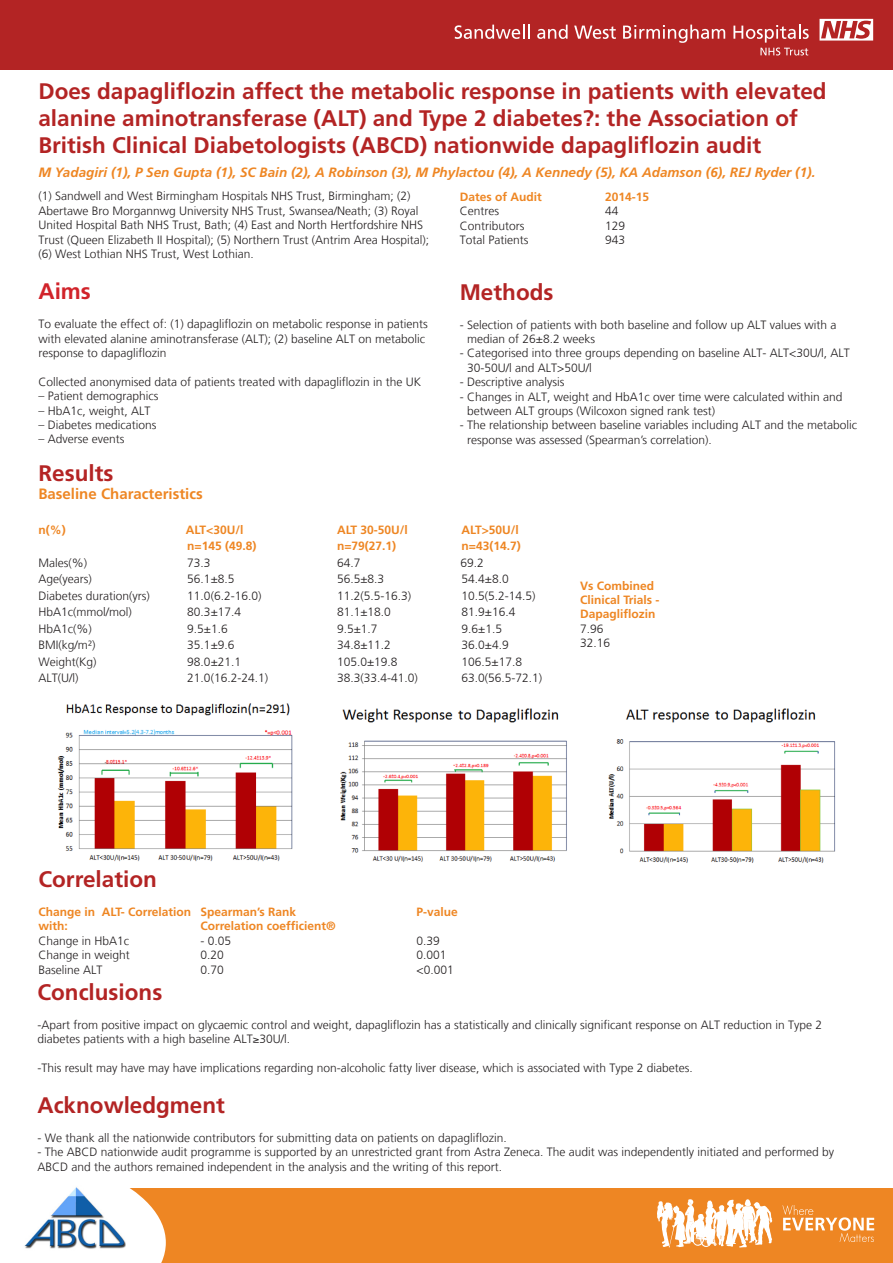
<style>
.page{position:relative;width:893px;height:1263px;background:#fff}
.page>*{position:absolute;margin:0;border:0;box-sizing:border-box;transform-origin:0 0}
.t1{font:700 22.5px/27px "Frutiger";color:#b32424}
.t2{font:700 22.5px "Frutiger";color:#b42424}
.t3{font:700 22.5px "Frutiger";color:#d1232a}
.t4{font:700 15px "Frutiger";color:#ee8623}
.t5{font:italic 700 13.5px "Frutiger LT Std";color:#ee8623}
.t6{font:300 12px/14.4px "Frutiger LT";color:#231f20}
.t7{font:700 12px/14.4px "Frutiger";color:#ee8623}
</style>
<div class="page">
<img style="left:57px;top:703px;width:236px;height:158px">
<img style="left:340px;top:708px;width:227px;height:154px">
<img style="left:608px;top:708px;width:228px;height:155px">
<div style="left:0;top:0;width:893px;height:69px;background:#b32424"></div>
<div style="left:0;top:1188px;width:893px;height:75px;background:#ee8623"></div>
<svg style="left:819px;top:19px;width:54px;height:22px"></svg>
<svg style="left:455px;top:25px;width:75px;height:14px"></svg>
<svg style="left:537px;top:25px;width:31px;height:14px"></svg>
<svg style="left:574px;top:26px;width:42px;height:13px"></svg>
<svg style="left:623px;top:25px;width:102px;height:18px"></svg>
<svg style="left:733px;top:25px;width:76px;height:30px"></svg>
<svg style="left:657px;top:1199px;width:115px;height:48px"></svg>
<svg style="left:782px;top:1205px;width:92px;height:37px"></svg>
<svg style="left:0;top:1188px;width:166px;height:75px;background:#fcf0e5"></svg>
<img style="left:22px;top:1187px;width:103px;height:65px">
<h1 class="t1" style="left:38px;top:77px;width:790px">Does dapagliflozin affect the metabolic response in patients with elevated alanine aminotransferase (ALT) and Type 2 diabetes?: the Association of<br>British Clinical Diabetologists (ABCD) nationwide dapagliflozin audit</h1>
<p class="t5" style="left:38px;top:164px;width:778px">M Yadagiri (1), P Sen Gupta (1), SC Bain (2), A Robinson (3), M Phylactou (4), A Kennedy (5), KA Adamson (6), REJ Ryder (1).</p>
<p class="t6" style="left:38px;top:189px;width:392px">(1) Sandwell and West Birmingham Hospitals NHS Trust, Birmingham; (2)<br>Abertawe Bro Morgannwg University NHS Trust, Swansea/Neath; (3) Royal United Hospital Bath NHS Trust, Bath; (4) East and North Hertfordshire NHS Trust (Queen Elizabeth II Hospital); (5) Northern Trust (Antrim Area Hospital); (6) West Lothian NHS Trust, West Lothian.</p>
<h1 class="t3" style="left:38px;top:278px;width:54px">Aims</h1>
<p class="t6" style="left:38px;top:317px;width:391px">To evaluate the effect of: (1) dapagliflozin on metabolic response in patients with elevated alanine aminotransferase (ALT); (2) baseline ALT on metabolic response to dapagliflozin</p>
<p class="t6" style="left:38px;top:375px;width:384px">Collected anonymised data of patients treated with dapagliflozin in the UK</p>
<p class="t6" style="left:38px;top:389px;width:122px">– Patient demographics</p>
<p class="t6" style="left:38px;top:403px;width:114px">– HbA1c, weight, ALT</p>
<p class="t6" style="left:38px;top:418px;width:120px">– Diabetes medications</p>
<p class="t6" style="left:38px;top:432px;width:88px">– Adverse events</p>
<p class="t7" style="left:460px;top:189px;width:84px">Dates of Audit</p>
<p class="t7" style="left:605px;top:189px;width:46px">2014-15</p>
<p class="t6" style="left:460px;top:204px;width:41px">Centres</p>
<p class="t6" style="left:605px;top:204px;width:15px">44</p>
<p class="t6" style="left:460px;top:218px;width:66px">Contributors</p>
<p class="t6" style="left:605px;top:218px;width:22px">129</p>
<p class="t6" style="left:460px;top:233px;width:70px">Total Patients</p>
<p class="t6" style="left:605px;top:233px;width:22px">943</p>
<h1 class="t1" style="left:460px;top:278px;width:95px">Methods</h1>
<p class="t6" style="left:467px;top:317px;width:371px;text-indent:-8px">- Selection of patients with both baseline and follow up ALT values with a median of 26±8.2 weeks</p>
<p class="t6" style="left:467px;top:346px;width:384px;text-indent:-8px">- Categorised into three groups depending on baseline ALT- ALT&lt;30U/l, ALT<br>30-50U/l and ALT&gt;50U/l</p>
<p class="t6" style="left:460px;top:375px;width:106px">- Descriptive analysis</p>
<p class="t6" style="left:467px;top:389px;width:377px;text-indent:-8px">- Changes in ALT, weight and HbA1c over time were calculated within and between ALT groups (Wilcoxon signed rank test)</p>
<p class="t6" style="left:467px;top:418px;width:391px;text-indent:-8px">- The relationship between baseline variables including ALT and the metabolic response was assessed (Spearman’s correlation).</p>
<h1 class="t2" style="left:38px;top:460px;width:76px">Results</h1>
<p class="t4" style="left:38px;top:485px;width:166px">Baseline Characteristics</p>
<p class="t7" style="left:38px;top:522px;width:29px">n(%)</p>
<p class="t7" style="left:186px;top:522px;width:59px">ALT&lt;30U/l</p>
<p class="t7" style="left:337px;top:522px;width:72px">ALT 30-50U/l</p>
<p class="t7" style="left:461px;top:522px;width:59px">ALT&gt;50U/l</p>
<p class="t7" style="left:187px;top:539px;width:71px">n=145 (49.8)</p>
<p class="t7" style="left:337px;top:539px;width:61px">n=79(27.1)</p>
<p class="t7" style="left:461px;top:539px;width:61px">n=43(14.7)</p>
<p class="t6" style="left:38px;top:555px;width:50px">Males(%)</p>
<p class="t6" style="left:187px;top:555px;width:25px">73.3</p>
<p class="t6" style="left:337px;top:555px;width:25px">64.7</p>
<p class="t6" style="left:460px;top:555px;width:25px">69.2</p>
<p class="t6" style="left:38px;top:572px;width:55px">Age(years)</p>
<p class="t6" style="left:187px;top:572px;width:49px">56.1±8.5</p>
<p class="t6" style="left:337px;top:572px;width:49px">56.5±8.3</p>
<p class="t6" style="left:461px;top:572px;width:49px">54.4±8.0</p>
<p class="t6" style="left:38px;top:588px;width:113px">Diabetes duration(yrs)</p>
<p class="t6" style="left:187px;top:588px;width:76px">11.0(6.2-16.0)</p>
<p class="t6" style="left:337px;top:588px;width:76px">11.2(5.5-16.3)</p>
<p class="t6" style="left:461px;top:588px;width:76px">10.5(5.2-14.5)</p>
<p class="t6" style="left:38px;top:605px;width:95px">HbA1c(mmol/mol)</p>
<p class="t6" style="left:187px;top:605px;width:55px">80.3±17.4</p>
<p class="t6" style="left:337px;top:605px;width:55px">81.1±18.0</p>
<p class="t6" style="left:461px;top:605px;width:55px">81.9±16.4</p>
<p class="t6" style="left:38px;top:621px;width:55px">HbA1c(%)</p>
<p class="t6" style="left:187px;top:621px;width:42px">9.5±1.6</p>
<p class="t6" style="left:337px;top:621px;width:42px">9.5±1.7</p>
<p class="t6" style="left:461px;top:621px;width:42px">9.6±1.5</p>
<p class="t6" style="left:38px;top:638px;width:59px">BMI(kg/m²)</p>
<p class="t6" style="left:187px;top:638px;width:49px">35.1±9.6</p>
<p class="t6" style="left:337px;top:638px;width:55px">34.8±11.2</p>
<p class="t6" style="left:461px;top:638px;width:49px">36.0±4.9</p>
<p class="t6" style="left:38px;top:654px;width:60px">Weight(Kg)</p>
<p class="t6" style="left:187px;top:654px;width:55px">98.0±21.1</p>
<p class="t6" style="left:337px;top:654px;width:62px">105.0±19.8</p>
<p class="t6" style="left:461px;top:654px;width:62px">106.5±17.8</p>
<p class="t6" style="left:38px;top:671px;width:42px">ALT(U/l)</p>
<p class="t6" style="left:187px;top:671px;width:82px">21.0(16.2-24.1)</p>
<p class="t6" style="left:337px;top:671px;width:82px">38.3(33.4-41.0)</p>
<p class="t6" style="left:461px;top:671px;width:82px">63.0(56.5-72.1)</p>
<p class="t7" style="left:580px;top:578px;width:81px">Vs Combined<br>Clinical Trials -<br>Dapagliflozin</p>
<p class="t6" style="left:580px;top:622px;width:32px">7.96<br>32.16</p>
<h1 class="t1" style="left:38px;top:865px;width:120px">Correlation</h1>
<p class="t7" style="left:38px;top:904px;width:259px">Change in ALT- Correlation Spearman’s Rank</p>
<p class="t7" style="left:416px;top:904px;width:43px">P-value</p>
<p class="t7" style="left:38px;top:919px;width:31px">with:</p>
<p class="t7" style="left:200px;top:919px;width:137px">Correlation coefficient®</p>
<p class="t6" style="left:38px;top:934px;width:92px">Change in HbA1c</p>
<p class="t6" style="left:200px;top:934px;width:32px">- 0.05</p>
<p class="t6" style="left:416px;top:934px;width:25px">0.39</p>
<p class="t6" style="left:38px;top:948px;width:93px">Change in weight</p>
<p class="t6" style="left:200px;top:948px;width:25px">0.20</p>
<p class="t6" style="left:416px;top:948px;width:32px">0.001</p>
<p class="t6" style="left:38px;top:962px;width:66px">Baseline ALT</p>
<p class="t6" style="left:200px;top:962px;width:25px">0.70</p>
<p class="t6" style="left:416px;top:962px;width:39px">&lt;0.001</p>
<h1 class="t1" style="left:37px;top:978px;width:126px">Conclusions</h1>
<p class="t6" style="left:37px;top:1017px;width:786px">-Apart from positive impact on glycaemic control and weight, dapagliflozin has a statistically and clinically significant response on ALT reduction in Type 2 diabetes patients with a high baseline ALT≥30U/l.</p>
<p class="t6" style="left:37px;top:1061px;width:657px">-This result may have may have implications regarding non-alcoholic fatty liver disease, which is associated with Type 2 diabetes.</p>
<h1 class="t1" style="left:37px;top:1092px;width:189px">Acknowledgment</h1>
<p class="t6" style="left:37px;top:1131px;width:471px">- We thank all the nationwide contributors for submitting data on patients on dapagliflozin.</p>
<p class="t6" style="left:37px;top:1145px;width:798px">- The ABCD nationwide audit programme is supported by an unrestricted grant from Astra Zeneca. The audit was independently initiated and performed by<br>ABCD and the authors remained independent in the analysis and the writing of this report.</p>
</div>
